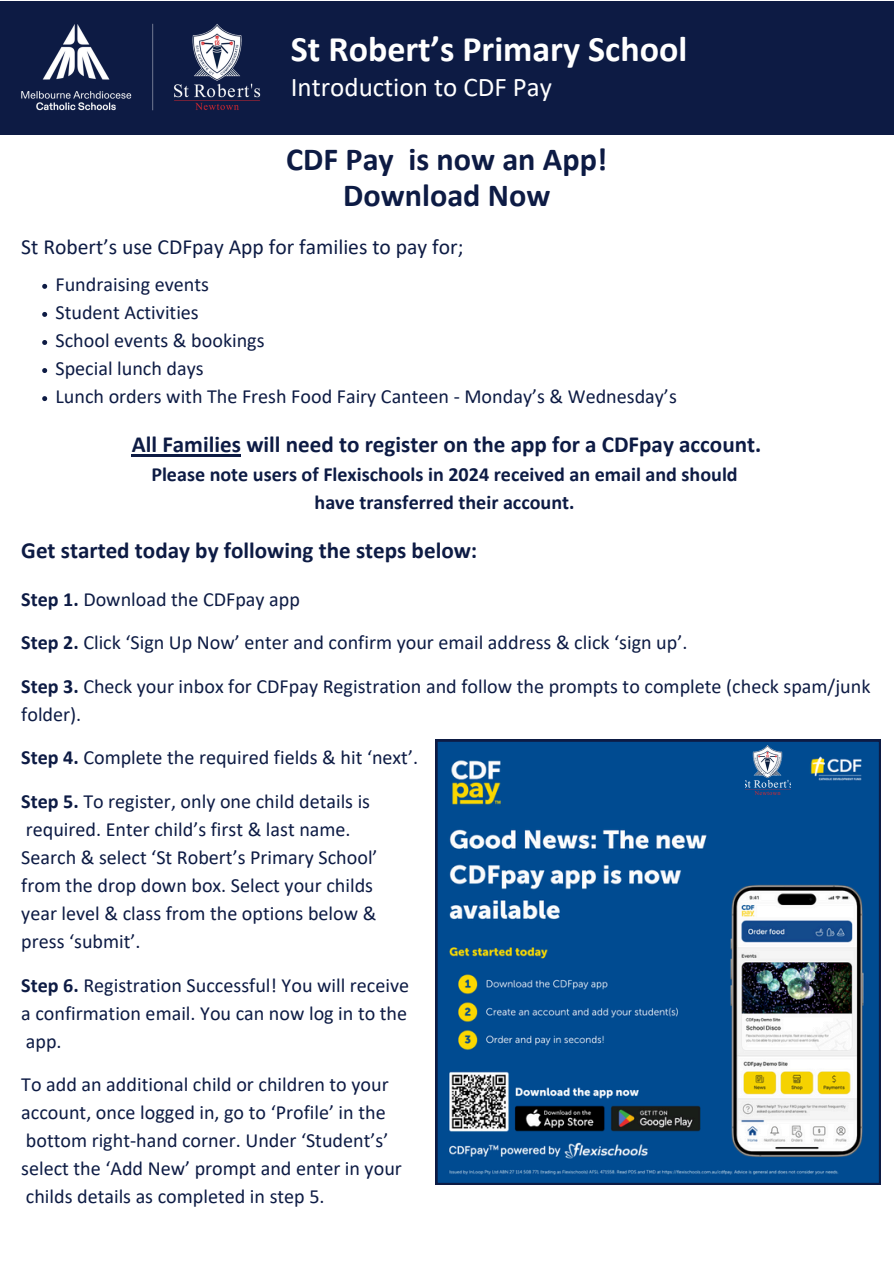
<style>
.page{position:relative;width:894px;height:1264px;background:#fff}
.page>*{position:absolute;margin:0;border:0;box-sizing:border-box;transform-origin:0 0}
.t1{font:700 36px "Calibri";color:#fff}
.t2{font:700 32.25px/36px "Calibri";color:#0d1b44;text-align:center}
.t3{font:27px "Calibri";color:#fff}
.t4{font:700 23.1px "Calibri";color:#0d1b44}
.t5{font:21.6px "Calibri";color:#0d1b44}
.t6{font:20.1px/28px "Calibri";color:#0d1b44}
.t7{font:700 20.1px/28px "Calibri";color:#0d1b44;text-align:center}
.s1{font-weight:700}
</style>
<div class="page">
<div style="left:0;top:1px;width:893px;height:133px;background:#0d1b44"></div>
<img style="left:21px;top:23px;width:240px;height:88px">
<svg style="left:42px;top:284px;width:5px;height:5px"></svg>
<svg style="left:42px;top:312px;width:5px;height:5px"></svg>
<svg style="left:42px;top:340px;width:5px;height:5px"></svg>
<svg style="left:42px;top:368px;width:5px;height:5px"></svg>
<svg style="left:42px;top:396px;width:5px;height:5px"></svg>
<hr style="left:132px;top:454px;width:109px;height:2px;background:#0d1b44">
<svg style="left:435px;top:739px;width:445px;height:445px"></svg>
<img style="left:745px;top:745px;width:45px;height:49px">
<p class="t1" style="left:291px;top:34px;width:398px">St Robert’s Primary School</p>
<p class="t3" style="left:291px;top:75px;width:262px">Introduction to CDF Pay</p>
<p class="t2" style="left:286px;top:143px;width:322px">CDF Pay is now an App!<br>Download Now</p>
<p class="t5" style="left:21px;top:238px;width:443px">St Robert’s use CDFpay App for families to pay for;</p>
<h1 class="t6" style="left:55px;top:272px;width:155px">Fundraising events</h1>
<h3 class="t6" style="left:55px;top:300px;width:145px">Student Activities</h3>
<h2 class="t6" style="left:55px;top:328px;width:210px">School events &amp; bookings</h2>
<h5 class="t6" style="left:55px;top:356px;width:150px">Special lunch days</h5>
<p class="t6" style="left:55px;top:384px;width:622px">Lunch orders with The Fresh Food Fairy Canteen - Monday’s &amp; Wednesday’s</p>
<p class="t4" style="left:132px;top:435px;width:630px">All Families will need to register on the app for a CDFpay account.</p>
<p class="t7" style="left:151px;top:462px;width:587px">Please note users of Flexischools in 2024 received an email and should have transferred their account.</p>
<p class="t4" style="left:21px;top:540px;width:457px">Get started today by following the steps below:</p>
<p class="t6" style="left:21px;top:586px;width:280px"><span class="s1">Step 1.</span> Download the CDFpay app</p>
<p class="t6" style="left:21px;top:630px;width:667px"><span class="s1">Step 2.</span> Click ‘Sign Up Now’ enter and confirm your email address &amp; click ‘sign up’.</p>
<h6 class="t6" style="left:21px;top:673px;width:850px"><span class="s1">Step 3.</span> Check your inbox for CDFpay Registration and follow the prompts to complete (check spam/junk folder).</h6>
<h4 class="t6" style="left:21px;top:745px;width:398px"><span class="s1">Step 4.</span> Complete the required fields &amp; hit ‘next’.</h4>
<p class="t6" style="left:21px;top:788px;width:350px"><span class="s1">Step 5.</span> To register, only one child details is</p>
<p class="t6" style="left:26px;top:816px;width:326px">required. Enter child’s first &amp; last name.</p>
<p class="t6" style="left:21px;top:844px;width:358px">Search &amp; select ‘St Robert’s Primary School’</p>
<p class="t6" style="left:21px;top:872px;width:353px">from the drop down box. Select your childs</p>
<p class="t6" style="left:21px;top:900px;width:356px">year level &amp; class from the options below &amp;</p>
<p class="t6" style="left:21px;top:929px;width:121px">press ‘submit’.</p>
<p class="t6" style="left:21px;top:972px;width:389px"><span class="s1">Step 6.</span> Registration Successful! You will receive</p>
<p class="t6" style="left:21px;top:1000px;width:387px">a confirmation email. You can now log in to the</p>
<p class="t6" style="left:26px;top:1028px;width:37px">app.</p>
<p class="t6" style="left:21px;top:1072px;width:369px">To add an additional child or children to your</p>
<p class="t6" style="left:21px;top:1100px;width:366px">account, once logged in, go to ‘Profile’ in the</p>
<p class="t6" style="left:26px;top:1128px;width:364px">bottom right-hand corner. Under ‘Student’s’</p>
<p class="t6" style="left:21px;top:1156px;width:382px">select the ‘Add New’ prompt and enter in your</p>
<p class="t6" style="left:26px;top:1184px;width:300px">childs details as completed in step 5.</p>
</div>
